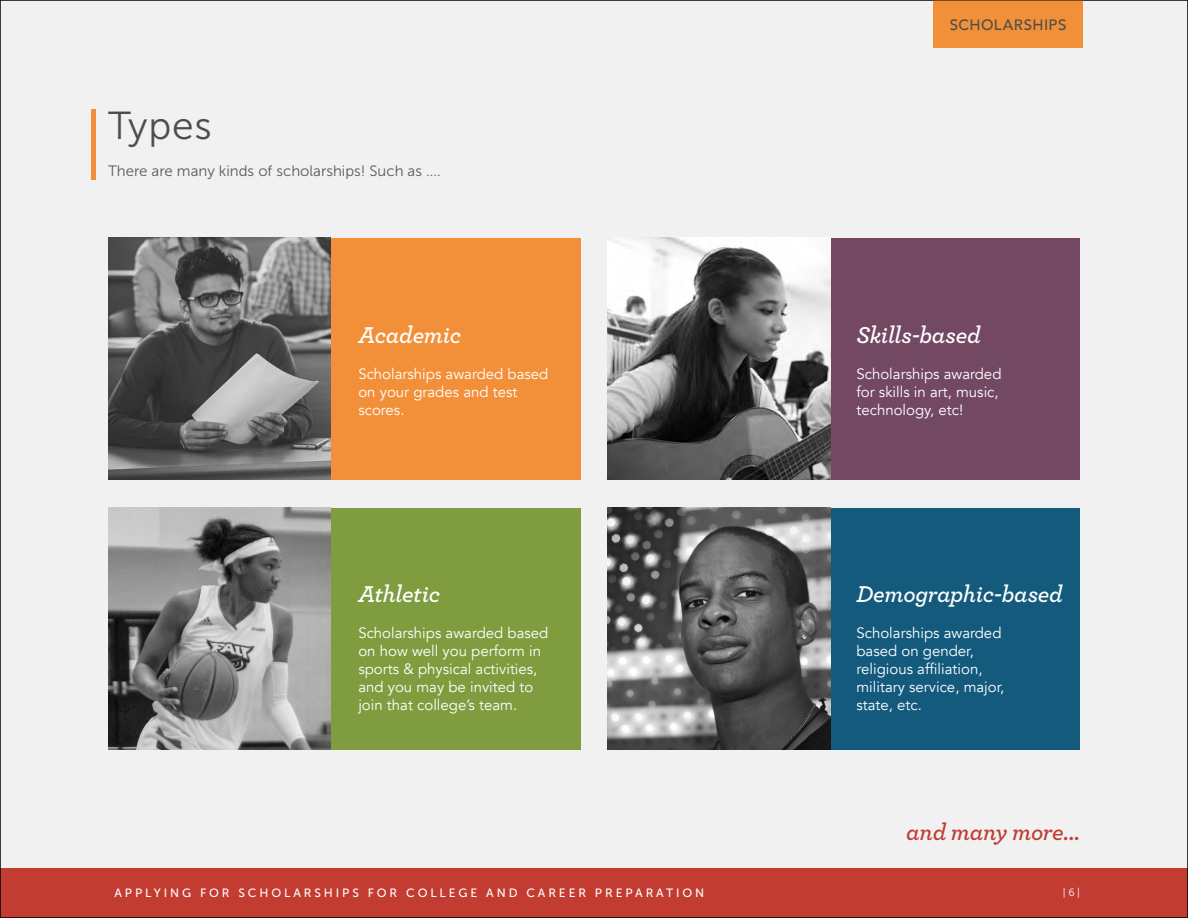
<style>
.page{position:relative;width:1188px;height:918px;background:#c23c32}
.page>*{position:absolute;margin:0;border:0;box-sizing:border-box;transform-origin:0 0}
.t1{font:39px "Museo Sans 300";letter-spacing:.015em;color:#4d4d4d}
.t2{font:italic 600 24px "Archer";letter-spacing:-.015em;color:#fff}
.t3{font:italic 600 24px "Archer";letter-spacing:-.015em;color:#c23c32}
.t4{font:15px/18px "Avenir";color:#fff}
.t5{font:15px "Museo Sans 300";color:#58595b}
.t6{font:500 15px "Avenir";letter-spacing:.03em;color:#4d4d4d}
.t7{font:12px "Museo Sans 500";letter-spacing:.24em;color:#fff}
.t8{font:10.5px "Museo Sans 300";color:#fff}
</style>
<div class="page">
<div style="left:0;top:0;width:1188px;height:867px;background:#f1f1f2"></div>
<div style="left:108px;top:238px;width:472px;height:242px;background:#f29039"></div>
<div style="left:608px;top:238px;width:472px;height:242px;background:#734863"></div>
<div style="left:108px;top:508px;width:472px;height:242px;background:#7f9c3f"></div>
<div style="left:608px;top:508px;width:472px;height:242px;background:#135a7d"></div>
<hr style="left:92px;top:109px;width:4px;height:71px;background:#f29039">
<img style="left:108px;top:238px;width:222px;height:242px">
<img style="left:608px;top:238px;width:222px;height:242px">
<img style="left:108px;top:508px;width:222px;height:242px">
<img style="left:608px;top:508px;width:222px;height:242px">
<div style="left:933px;top:0;width:149px;height:48px;background:#f29039"></div>
<p class="t1" style="left:108px;top:104px;width:105px">Types</p>
<p class="t5" style="left:108px;top:163px;width:334px">There are many kinds of scholarships! Such as ....</p>
<p class="t2" style="left:358px;top:317px;width:104px">Academic</p>
<p class="t4" style="left:358px;top:365px;width:192px">Scholarships awarded based on your grades and test scores.</p>
<p class="t2" style="left:358px;top:576px;width:83px">Athletic</p>
<p class="t4" style="left:358px;top:625px;width:192px">Scholarships awarded based on how well you perform in sports &amp; physical activities, and you may be invited to join that college’s team.</p>
<p class="t6" style="left:950px;top:12px;width:118px">SCHOLARSHIPS</p>
<p class="t2" style="left:856px;top:317px;width:126px">Skills-based</p>
<p class="t4" style="left:856px;top:365px;width:147px">Scholarships awarded for skills in art, music, technology, etc!</p>
<p class="t2" style="left:856px;top:576px;width:208px">Demographic-based</p>
<p class="t4" style="left:856px;top:625px;width:150px">Scholarships awarded based on gender, religious affiliation, military service, major, state, etc.</p>
<p class="t3" style="left:906px;top:813px;width:175px">and many more...</p>
<p class="t7" style="left:114px;top:886px;width:591px">APPLYING FOR SCHOLARSHIPS FOR COLLEGE AND CAREER PREPARATION</p>
<p class="t8" style="left:1063px;top:887px;width:19px">|6|</p>
</div>
